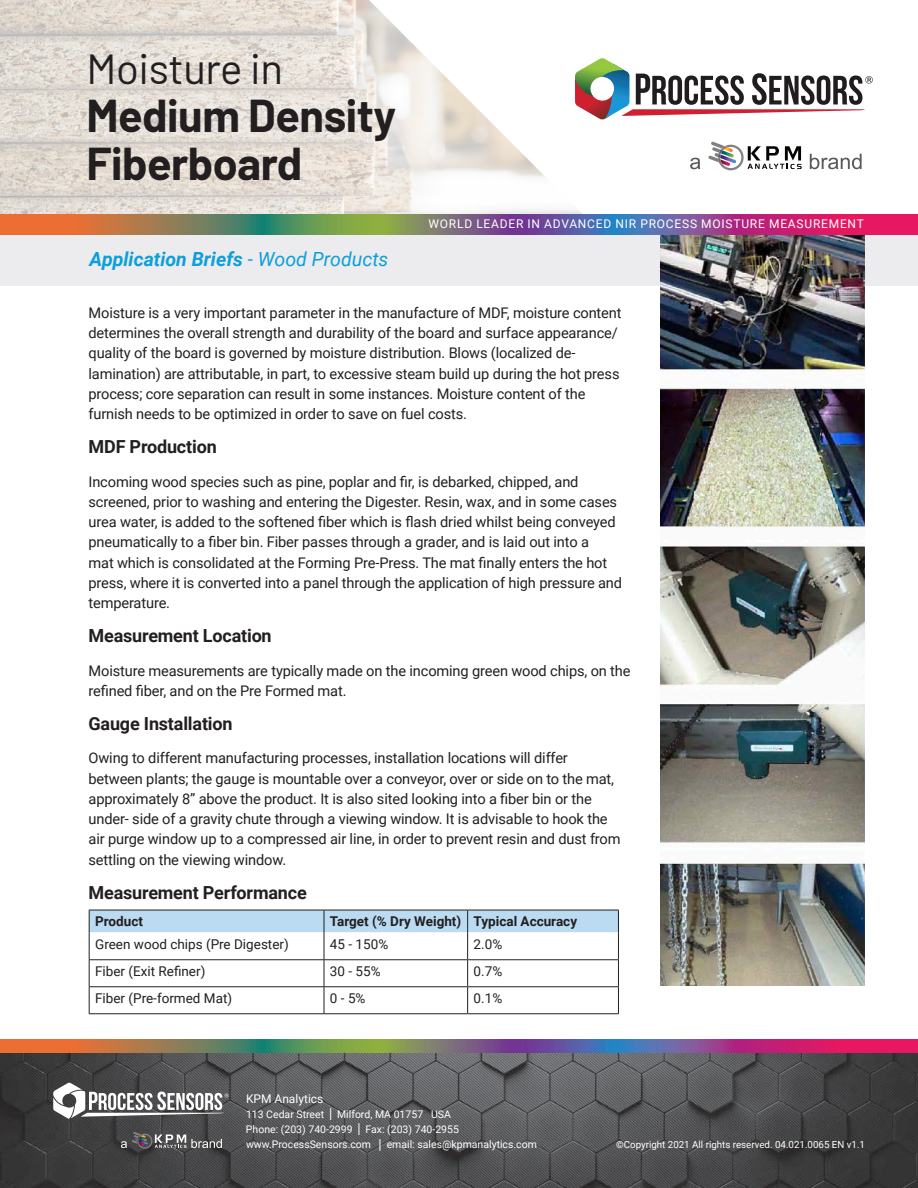
<style>
.page{position:relative;width:918px;height:1188px;background:#fff}
.page>*{position:absolute;margin:0;border:0;box-sizing:border-box;transform-origin:0 0}
.t1{font:700 45px/48px "Barlow";letter-spacing:-.01em;color:#231f20}
.t2{font:42px "Barlow";letter-spacing:-.01em;color:#231f20}
.t3{font:italic 700 19.5px "Roboto";color:#0c9fdc}
.t4{font:700 18px "Roboto";letter-spacing:-.01em;color:#231f20}
.t5{font:14.7px/20.2px "Roboto";letter-spacing:-.01em;color:#231f20}
.t6{font:13.5px "Roboto";color:#231f20}
.t7{font:700 13.5px "Roboto";color:#231f20}
.t8{font:12px "Roboto";letter-spacing:.065em;color:#fff}
.t9{font:12px "Roboto";color:#fff}
.t10{font:10.5px/15px "Roboto";color:#fff}
.t11{font:9.75px "Roboto";color:#fff}
.s1{font-weight:400}
.s2{font-size:15.75px}
</style>
<div class="page">
<div style="left:0;top:225px;width:918px;height:61px;background:#ececee"></div>
<img style="left:660px;top:234px;width:204px;height:751px">
<svg style="left:0;top:0;width:600px;height:215px"></svg>
<img style="left:0;top:1053px;width:918px;height:135px">
<svg style="left:0;top:1039px;width:918px;height:14px;background:#93636d"></svg>
<svg style="left:708px;top:141px;width:94px;height:29px"></svg>
<svg style="left:690px;top:158px;width:10px;height:11px"></svg>
<svg style="left:810px;top:154px;width:52px;height:15px"></svg>
<svg style="left:575px;top:58px;width:298px;height:62px"></svg>
<svg style="left:89px;top:910px;width:530px;height:103px"></svg>
<hr style="left:89px;top:1013px;width:235px;height:1px;background:#231f20">
<hr style="left:324px;top:1013px;width:144px;height:1px;background:#231f20">
<hr style="left:468px;top:1013px;width:151px;height:1px;background:#231f20">
<svg style="left:0;top:215px;width:918px;height:19px;background:#93636d"></svg>
<svg style="left:121px;top:1132px;width:101px;height:17px;background:#666667"></svg>
<svg style="left:53px;top:1083px;width:176px;height:36px"></svg>
<p class="t2" style="left:86px;top:39px;width:198px">Moisture in</p>
<p class="t1" style="left:86px;top:89px;width:311px">Medium Density<br>Fiberboard</p>
<p class="t8" style="left:429px;top:216px;width:437px">WORLD LEADER IN ADVANCED NIR PROCESS MOISTURE MEASUREMENT</p>
<p class="t3" style="left:90px;top:245px;width:300px">Application Briefs <span class="s1">- Wood Products</span></p>
<p class="t5" style="left:89px;top:302px;width:535px">Moisture is a very important parameter in the manufacture of MDF, moisture content determines the overall strength and durability of the board and surface appearance/ quality of the board is governed by moisture distribution. Blows (localized de&shy;lamination) are attributable, in part, to excessive steam build up during the hot press process; core separation can result in some instances. Moisture content of the furnish needs to be optimized in order to save on fuel costs.</p>
<p class="t4" style="left:89px;top:434px;width:130px">MDF Production</p>
<p class="t5" style="left:89px;top:471px;width:535px">Incoming wood species such as pine, poplar and fir, is debarked, chipped, and screened, prior to washing and entering the Digester. Resin, wax, and in some cases urea water, is added to the softened fiber which is flash dried whilst being conveyed pneumatically to a fiber bin. Fiber passes through a grader, and is laid out into a<br>mat which is consolidated at the Forming Pre-Press. The mat finally enters the hot press, where it is converted into a panel through the application of high pressure and temperature.</p>
<p class="t4" style="left:89px;top:623px;width:185px">Measurement Location</p>
<p class="t5" style="left:89px;top:660px;width:544px">Moisture measurements are typically made on the incoming green wood chips, on the refined fiber, and on the Pre Formed mat.</p>
<p class="t4" style="left:89px;top:711px;width:146px">Gauge Installation</p>
<p class="t5" style="left:89px;top:747px;width:534px">Owing to different manufacturing processes, installation locations will differ between plants; the gauge is mountable over a conveyor, over or side on to the mat, approximately 8” above the product. It is also sited looking into a fiber bin or the under- side of a gravity chute through a viewing window. It is advisable to hook the air purge window up to a compressed air line, in order to prevent resin and dust from settling on the viewing window.</p>
<p class="t4" style="left:89px;top:880px;width:220px">Measurement Performance</p>
<p class="t7" style="left:95px;top:912px;width:49px">Product</p>
<p class="t7" style="left:330px;top:912px;width:133px">Target (% Dry Weight)</p>
<p class="t7" style="left:474px;top:912px;width:105px">Typical Accuracy</p>
<p class="t6" style="left:95px;top:935px;width:195px">Green wood chips (Pre Digester)</p>
<p class="t6" style="left:330px;top:935px;width:60px">45 - 150%</p>
<p class="t6" style="left:474px;top:935px;width:30px">2.0%</p>
<p class="t6" style="left:95px;top:962px;width:112px">Fiber (Exit Refiner)</p>
<p class="t6" style="left:330px;top:962px;width:52px">30 - 55%</p>
<p class="t6" style="left:474px;top:962px;width:30px">0.7%</p>
<p class="t6" style="left:95px;top:989px;width:138px">Fiber (Pre-formed Mat)</p>
<p class="t6" style="left:330px;top:989px;width:37px">0 - 5%</p>
<p class="t6" style="left:474px;top:989px;width:30px">0.1%</p>
<p class="t9" style="left:246px;top:1091px;width:79px">KPM Analytics</p>
<p class="t10" style="left:246px;top:1107px;width:293px">113 Cedar Street <span class="s2">l</span> Milford, MA 01757 USA<br>Phone: (203) 740-2999 <span class="s2">l</span> Fax: (203) 740-2955 www.ProcessSensors.com <span class="s2">l</span> email: sales@kpmanalytics.com</p>
<p class="t11" style="left:616px;top:1138px;width:250px">©Copyright 2021 All rights reserved. 04.021.0065 EN v1.1</p>
</div>
